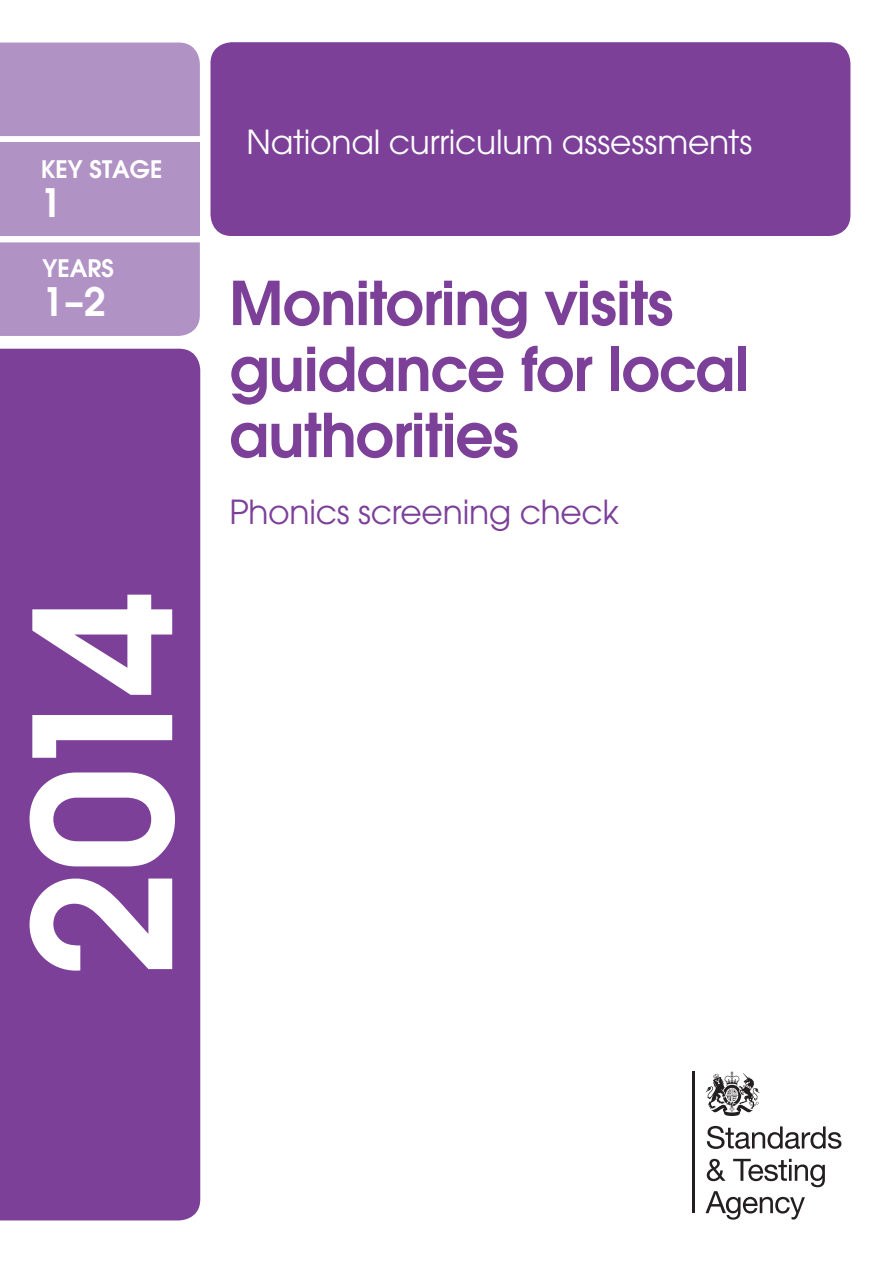
<style>
.page{position:relative;width:893px;height:1263px;background:#fff}
.page>*{position:absolute;margin:0;border:0;box-sizing:border-box;transform-origin:0 0}
.t1{font:600 189px "ITC Avant Garde Std";color:#fff}
.t2{font:600 60px/66px "ITC Avant Garde Std";letter-spacing:-.015em;color:#7c4099}
.t3{font:600 39px "ITC Avant Garde Std";color:#fff}
.t4{font:33px "ITC Avant Garde Std";letter-spacing:-.01em;color:#fff}
.t5{font:33px "ITC Avant Garde Std";letter-spacing:-.01em;color:#7c4099}
.t6{font:600 24px "ITC Avant Garde Std";color:#fff}
</style>
<div class="page">
<div style="left:210px;top:42px;width:640px;height:194px;background:#7c4099;border-radius:21px"></div>
<hr style="left:693px;top:1072px;width:2px;height:141px;background:#231f20">
<svg style="left:706px;top:1072px;width:54px;height:44px"></svg>
<svg style="left:707px;top:1126px;width:134px;height:23px"></svg>
<svg style="left:705px;top:1159px;width:120px;height:60px"></svg>
<div style="left:0;top:43px;width:200px;height:93px;background:#b093c4"></div>
<div style="left:0;top:142px;width:200px;height:94px;background:#b093c4"></div>
<div style="left:0;top:242px;width:200px;height:94px;background:#b093c4"></div>
<div style="left:0;top:349px;width:200px;height:871px;background:#7c4099"></div>
<p class="t6" style="left:41px;top:153px;width:123px">KEY STAGE</p>
<p class="t3" style="left:41px;top:177px;width:23px">1</p>
<p class="t6" style="left:43px;top:253px;width:73px">YEARS</p>
<p class="t3" style="left:43px;top:276px;width:65px">1–2</p>
<h1 class="t1" style="left:-21px;top:977px;width:387px;rotate:-90deg">2014</h1>
<p class="t4" style="left:247px;top:121px;width:507px">National curriculum assessments</p>
<p class="t2" style="left:229px;top:269px;width:521px">Monitoring visits guidance for local authorities</p>
<p class="t5" style="left:229px;top:492px;width:391px">Phonics screening check</p>
</div>
